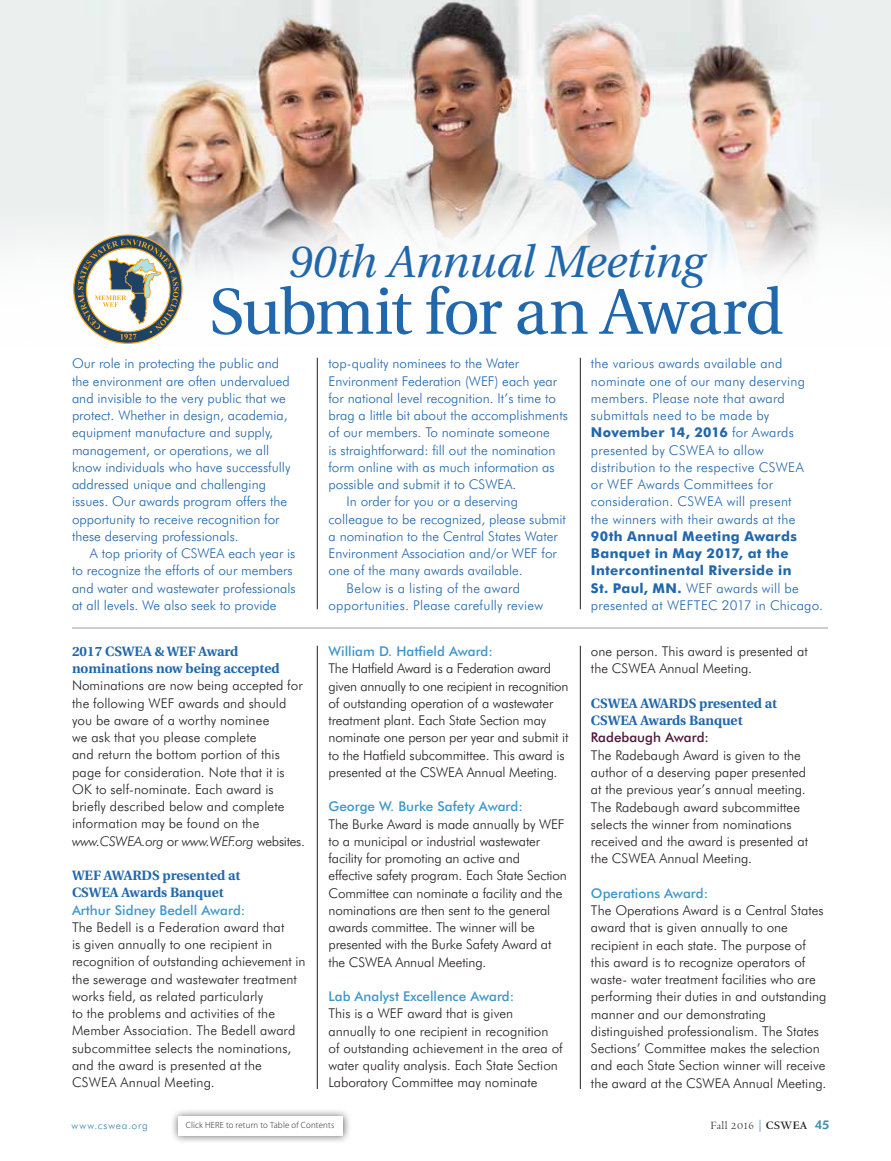
<style>
.page{position:relative;width:891px;height:1161px;background:#fff}
.page>*{position:absolute;margin:0;border:0;box-sizing:border-box;transform-origin:0 0}
.t1{font:84px "Utopia Headline";letter-spacing:-.01em;color:#2167ac}
.t2{font:italic 45px "Utopia";letter-spacing:-.015em;color:#2167ac}
.t3{font:300 13.5px/17.2px "Futura BT";color:#231f20}
.t4{font:300 13.5px/17.2px "Futura BT";color:#2167ac}
.t5{font:300 13.5px/17.2px "Futura BT";letter-spacing:.02em;color:#2167ac}
.t6{font:700 13.5px/17.2px "Futura BT";letter-spacing:.02em;color:#2167ac}
.t7{font:700 13.5px/17.2px "Utopia";color:#2167ac}
.t8{font:500 13.5px "Futura BT";color:#3d96cb}
.t9{font:500 13.5px "Futura BT";color:#4f163c}
.t10{font:12px "Venetian 301 BT";color:#231f20}
.t11{font:300 10.5px "Futura BT";letter-spacing:.075em;color:#3d8bb1}
.t12{font:300 9px "Myriad Pro";letter-spacing:.025em;color:#231f20}
.s1{font-style:italic}
.s2{font-weight:700}
.s3{font-weight:300}
.s4{color:#3d8bb1}
.s5{font-family:"Futura BT";font-weight:800;color:#3d8bb1}
</style>
<div class="page">
<div style="left:170px;top:1108px;width:181px;height:36px;background:#231f20;opacity:.72"></div>
<div style="left:178px;top:1116px;width:165px;height:20px;background:#fff"></div>
<img style="left:0;top:0;width:891px;height:344px">
<div style="left:130px;top:162px;width:734px;height:256px;background:#fff;opacity:.85"></div>
<hr style="left:72px;top:627px;width:756px;height:2px;background:#bcbec0">
<hr style="left:580px;top:358px;width:1px;height:251px;background:#231f20">
<hr style="left:580px;top:646px;width:1px;height:443px;background:#231f20">
<hr style="left:317px;top:358px;width:1px;height:251px;background:#231f20">
<hr style="left:317px;top:646px;width:1px;height:443px;background:#231f20">
<svg style="left:74px;top:235px;width:108px;height:108px"></svg>
<svg style="left:78px;top:239px;width:101px;height:101px"></svg>
<h2 class="t2" style="left:288px;top:237px;width:418px">90th Annual Meeting</h2>
<h1 class="t1" style="left:209px;top:271px;width:575px">Submit for an Award</h1>
<p class="t4" style="left:72px;top:355px;width:220px">Our role in protecting the public and the environment are often undervalued and invisible to the very public that we protect. Whether in design, academia, equipment manufacture and supply, management, or operations, we all know individuals who have successfully addressed unique and challenging issues. Our awards program offers the opportunity to receive recognition for these deserving professionals.</p>
<p class="t4" style="left:72px;top:545px;width:225px;text-indent:18px">A top priority of CSWEA each year is to recognize the efforts of our members and water and wastewater professionals at all levels. We also seek to provide</p>
<p class="t7" style="left:72px;top:643px;width:209px">2017 CSWEA &amp; WEF Award nominations now being accepted</p>
<p class="t3" style="left:72px;top:677px;width:235px">Nominations are now being accepted for the following WEF awards and should you be aware of a worthy nominee<br>we ask that you please complete<br>and return the bottom portion of this page for consideration. Note that it is OK to self-nominate. Each award is briefly described below and complete information may be found on the <span class="s1">www.CSWEA.org</span> or <span class="s1">www.WEF.org</span> websites.</p>
<p class="t7" style="left:72px;top:867px;width:170px">WEF AWARDS presented at<br>CSWEA Awards Banquet</p>
<p class="t8" style="left:72px;top:902px;width:175px">Arthur Sidney Bedell Award:</p>
<p class="t3" style="left:72px;top:918px;width:235px">The Bedell is a Federation award that<br>is given annually to one recipient in recognition of outstanding achievement in the sewerage and wastewater treatment works field, as related particularly<br>to the problems and activities of the Member Association. The Bedell award subcommittee selects the nominations, and the award is presented at the CSWEA Annual Meeting.</p>
<p class="t4" style="left:328px;top:355px;width:192px">top-quality nominees to the Water</p>
<p class="t4" style="left:328px;top:372px;width:230px">Environment Federation (WEF) each year</p>
<p class="t4" style="left:328px;top:389px;width:229px">for national level recognition. It’s time to</p>
<p class="t4" style="left:328px;top:407px;width:241px">brag a little bit about the accomplishments</p>
<p class="t4" style="left:328px;top:424px;width:223px">of our members. To nominate someone</p>
<p class="t4" style="left:328px;top:441px;width:228px">is straightforward: fill out the nomination</p>
<p class="t4" style="left:328px;top:458px;width:228px">form online with as much information as</p>
<p class="t4" style="left:328px;top:476px;width:189px">possible and submit it to CSWEA.</p>
<p class="t4" style="left:346px;top:493px;width:173px">In order for you or a deserving</p>
<p class="t4" style="left:328px;top:510px;width:239px">colleague to be recognized, please submit</p>
<p class="t4" style="left:328px;top:527px;width:231px">a nomination to the Central States Water</p>
<p class="t4" style="left:328px;top:545px;width:230px">Environment Association and/or WEF for</p>
<p class="t4" style="left:328px;top:562px;width:196px">one of the many awards available.</p>
<p class="t4" style="left:346px;top:579px;width:175px">Below is a listing of the award</p>
<p class="t5" style="left:328px;top:596px;width:216px">opportunities. Please carefully review</p>
<p class="t8" style="left:328px;top:643px;width:166px">William D. Hatfield Award:</p>
<p class="t3" style="left:328px;top:660px;width:242px">The Hatfield Award is a Federation award given annually to one recipient in recognition of outstanding operation of a wastewater treatment plant. Each State Section may nominate one person per year and submit it to the Hatfield subcommittee. This award is presented at the CSWEA Annual Meeting.</p>
<p class="t8" style="left:328px;top:798px;width:196px">George W. Burke Safety Award:</p>
<p class="t3" style="left:328px;top:815px;width:240px">The Burke Award is made annually by WEF to a municipal or industrial wastewater facility for promoting an active and effective safety program. Each State Section Committee can nominate a facility and the nominations are then sent to the general awards committee. The winner will be presented with the Burke Safety Award at the CSWEA Annual Meeting.</p>
<p class="t8" style="left:328px;top:988px;width:187px">Lab Analyst Excellence Award:</p>
<p class="t3" style="left:328px;top:1005px;width:236px">This is a WEF award that is given annually to one recipient in recognition of outstanding achievement in the area of water quality analysis. Each State Section Laboratory Committee may nominate</p>
<p class="t5" style="left:591px;top:355px;width:216px">the various awards available and nominate one of our many deserving members. Please note that award submittals need to be made by<br><span class="s2">November 14, 2016</span> for Awards presented by CSWEA to allow distribution to the respective CSWEA or WEF Awards Committees for consideration. CSWEA will present the winners with their awards at the</p>
<p class="t6" style="left:591px;top:527px;width:234px">90th Annual Meeting Awards<br>Banquet in May 2017, at the<br>Intercontinental Riverside in<br>St. Paul, MN. <span class="s3">WEF awards will be presented at WEFTEC 2017 in Chicago.</span></p>
<p class="t3" style="left:591px;top:643px;width:218px">one person. This award is presented at the CSWEA Annual Meeting.</p>
<p class="t7" style="left:591px;top:695px;width:188px">CSWEA AWARDS presented at<br>CSWEA Awards Banquet</p>
<p class="t9" style="left:591px;top:729px;width:119px">Radebaugh Award:</p>
<p class="t3" style="left:591px;top:746px;width:219px">The Radebaugh Award is given to the author of a deserving paper presented at the previous year’s annual meeting.<br>The Radebaugh award subcommittee selects the winner from nominations received and the award is presented at the CSWEA Annual Meeting.</p>
<p class="t8" style="left:591px;top:885px;width:119px">Operations Award:</p>
<p class="t3" style="left:591px;top:901px;width:237px">The Operations Award is a Central States award that is given annually to one recipient in each state. The purpose of this award is to recognize operators of waste- water treatment facilities who are performing their duties in and outstanding manner and our demonstrating distinguished professionalism. The States Sections’ Committee makes the selection and each State Section winner will receive the award at the CSWEA Annual Meeting.</p>
<p class="t11" style="left:72px;top:1118px;width:78px">www.cswea.org</p>
<p class="t12" style="left:186px;top:1120px;width:150px">Click HERE to return to Table of Contents</p>
<p class="t10" style="left:711px;top:1118px;width:120px">Fall 2016 <span class="s4">|</span> <span class="s2">CSWEA</span> <span class="s5">45</span></p>
</div>
